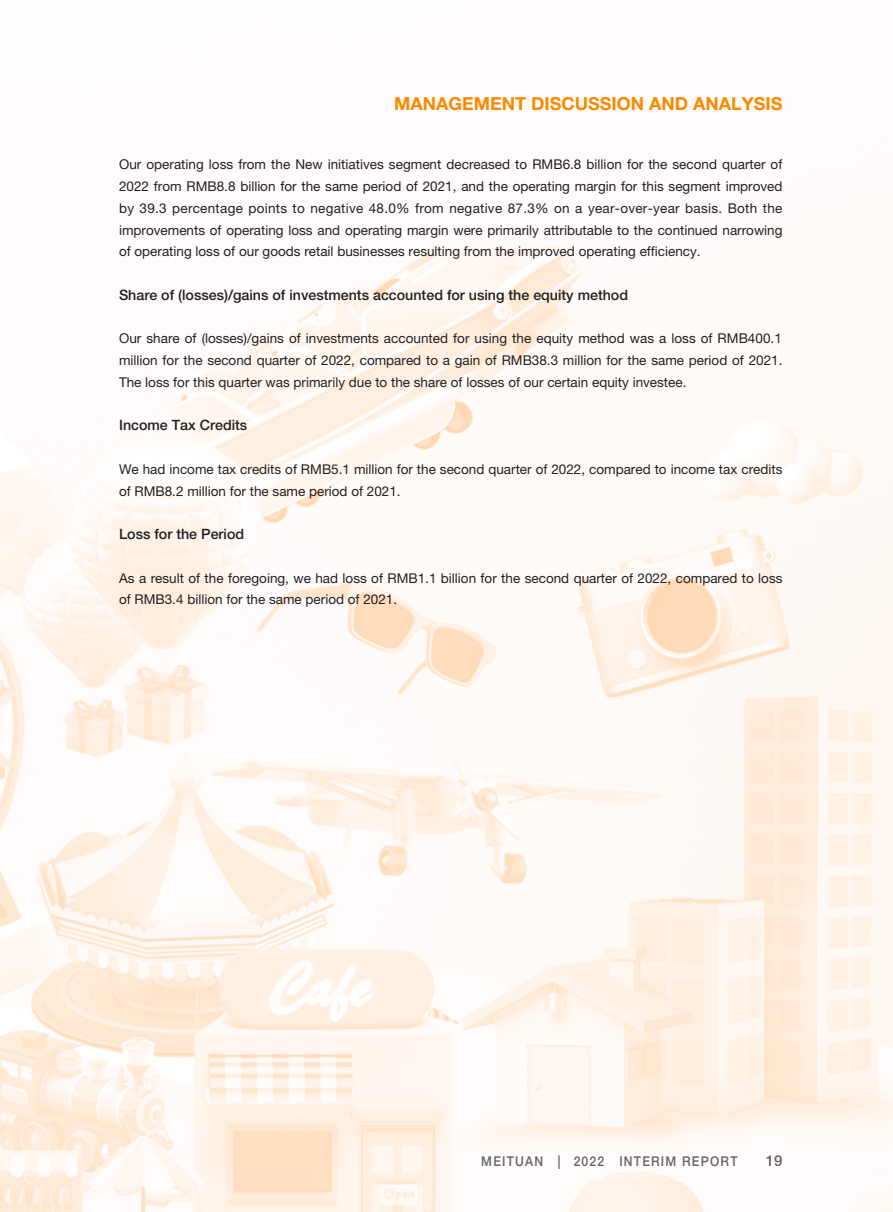
<style>
.page{position:relative;width:893px;height:1212px;background:#fff}
.page>*{position:absolute;margin:0;border:0;box-sizing:border-box;transform-origin:0 0}
.t1{font:700 18px "Helvetica Neue LT Std";color:#fa8900}
.t2{font:500 15px "Helvetica Neue LT Std";color:#636366}
.t3{font:500 14.25px "Helvetica Neue LT Std";color:#231f20}
.t4{font:13.5px/21.8px "Helvetica Neue LT Std";color:#231f20;text-align:justify}
.t5{font:500 13.5px "Helvetica Neue LT Std";letter-spacing:.1em;color:#636366;scale:.9 1}
</style>
<div class="page">
<img style="left:0;top:243px;width:893px;height:969px">
<h1 class="t1" style="left:394px;top:92px;width:390px">MANAGEMENT DISCUSSION AND ANALYSIS</h1>
<p class="t4" style="left:119px;top:154px;width:665px">Our operating loss from the New initiatives segment decreased to RMB6.8 billion for the second quarter of 2022 from RMB8.8 billion for the same period of 2021, and the operating margin for this segment improved by 39.3 percentage points to negative 48.0% from negative 87.3% on a year-over-year basis. Both the improvements of operating loss and operating margin were primarily attributable to the continued narrowing of operating loss of our goods retail businesses resulting from the improved operating efficiency.</p>
<p class="t3" style="left:119px;top:286px;width:510px">Share of (losses)/gains of investments accounted for using the equity method</p>
<p class="t4" style="left:119px;top:328px;width:665px">Our share of (losses)/gains of investments accounted for using the equity method was a loss of RMB400.1 million for the second quarter of 2022, compared to a gain of RMB38.3 million for the same period of 2021.<br>The loss for this quarter was primarily due to the share of losses of our certain equity investee.</p>
<p class="t3" style="left:119px;top:417px;width:130px">Income Tax Credits</p>
<p class="t4" style="left:119px;top:458px;width:665px">We had income tax credits of RMB5.1 million for the second quarter of 2022, compared to income tax credits of RMB8.2 million for the same period of 2021.</p>
<p class="t3" style="left:119px;top:526px;width:127px">Loss for the Period</p>
<p class="t4" style="left:119px;top:567px;width:665px">As a result of the foregoing, we had loss of RMB1.1 billion for the second quarter of 2022, compared to loss of RMB3.4 billion for the same period of 2021.</p>
<p class="t5" style="left:481px;top:1153px;width:286px">MEITUAN | 2022 INTERIM REPORT</p>
<p class="t2" style="left:766px;top:1151px;width:18px">19</p>
</div>
